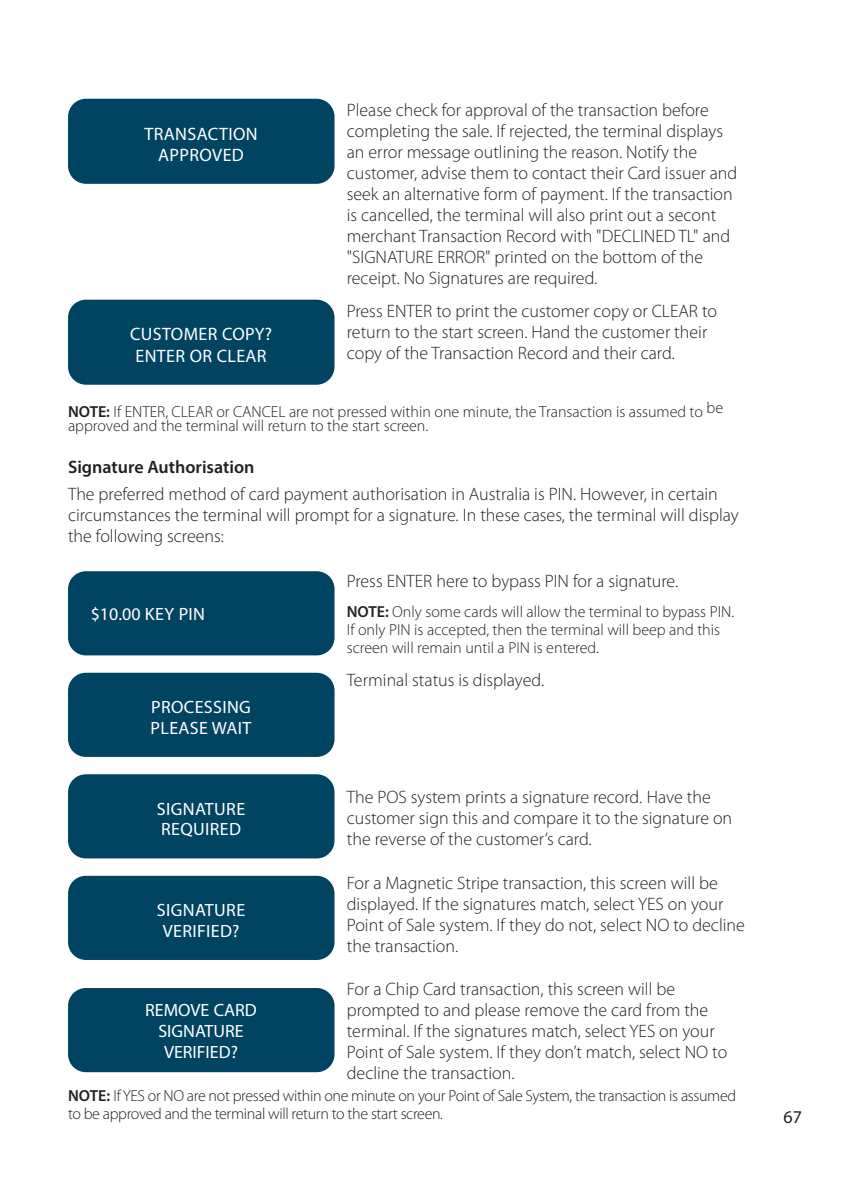
<style>
.page{position:relative;width:842px;height:1191px;background:#fff}
.page>*{position:absolute;margin:0;border:0;box-sizing:border-box;transform-origin:0 0}
.t1{font:300 18px/21px "Myriad Pro";color:#231f20}
.t2{font:18px/21px "Myriad Pro";letter-spacing:.02em;color:#fff;text-align:center}
.t3{font:600 18px "Myriad Pro";color:#231f20}
.t4{font:18px "Myriad Pro";color:#231f20}
.t5{font:17.8px/20.8px "Myriad Pro";letter-spacing:.02em;color:#fff}
.t6{font:17.8px/20.8px "Myriad Pro";color:#fff;text-align:center}
.t7{font:300 16px/18px "Myriad Pro";color:#231f20}
.t8{font:300 16px/18px "Myriad Pro";letter-spacing:-.02em;color:#231f20}
.s1{font-weight:600}
</style>
<div class="page">
<div style="left:68px;top:99px;width:266px;height:85px;background:#004462;border-radius:18px"></div>
<div style="left:68px;top:300px;width:266px;height:85px;background:#004462;border-radius:18px"></div>
<div style="left:68px;top:571px;width:266px;height:84px;background:#004462;border-radius:18px"></div>
<div style="left:68px;top:673px;width:266px;height:84px;background:#004462;border-radius:18px"></div>
<div style="left:68px;top:774px;width:266px;height:84px;background:#004462;border-radius:18px"></div>
<div style="left:68px;top:875px;width:266px;height:85px;background:#004462;border-radius:18px"></div>
<div style="left:68px;top:988px;width:266px;height:84px;background:#004462;border-radius:18px"></div>
<p class="t2" style="left:144px;top:123px;width:115px">TRANSACTION<br>APPROVED</p>
<p class="t1" style="left:347px;top:99px;width:392px">Please check for approval of the transaction before completing the sale. If rejected, the terminal displays an error message outlining the reason. Notify the customer, advise them to contact their Card issuer and seek an alternative form of payment. If the transaction is cancelled, the terminal will also print out a secont merchant Transaction Record with "DECLINED TL" and "SIGNATURE ERROR" printed on the bottom of the receipt. No Signatures are required.</p>
<p class="t1" style="left:347px;top:300px;width:372px">Press ENTER to print the customer copy or CLEAR to return to the start screen. Hand the customer their copy of the Transaction Record and their card.</p>
<p class="t7" style="left:68px;top:404px;width:656px;line-height:14px"><span class="s1">NOTE:</span> If ENTER, CLEAR or CANCEL are not pressed within one minute, the Transaction is assumed to be approved and the terminal will return to the start screen.</p>
<p class="t3" style="left:68px;top:455px;width:188px">Signature Authorisation</p>
<p class="t1" style="left:68px;top:483px;width:672px">The preferred method of card payment authorisation in Australia is PIN. However, in certain circumstances the terminal will prompt for a signature. In these cases, the terminal will display the following screens:</p>
<p class="t2" style="left:130px;top:324px;width:144px">CUSTOMER COPY?<br>ENTER OR CLEAR</p>
<p class="t5" style="left:91px;top:603px;width:116px">$10.00 KEY PIN</p>
<p class="t5" style="left:151px;top:696px;width:102px">PROCESSING<br>PLEASE WAIT</p>
<p class="t5" style="left:157px;top:798px;width:90px">SIGNATURE<br>REQUIRED</p>
<p class="t5" style="left:157px;top:899px;width:90px;text-align:center">SIGNATURE<br>VERIFIED?</p>
<p class="t1" style="left:347px;top:571px;width:333px">Press ENTER here to bypass PIN for a signature.</p>
<p class="t7" style="left:347px;top:602px;width:389px"><span class="s1">NOTE:</span> Only some cards will allow the terminal to bypass PIN.<br>If only PIN is accepted, then the terminal will beep and this screen will remain until a PIN is entered.</p>
<p class="t1" style="left:347px;top:669px;width:199px">Terminal status is displayed.</p>
<p class="t1" style="left:347px;top:786px;width:387px">The POS system prints a signature record. Have the customer sign this and compare it to the signature on the reverse of the customer’s card.</p>
<p class="t1" style="left:347px;top:872px;width:400px">For a Magnetic Stripe transaction, this screen will be displayed. If the signatures match, select YES on your Point of Sale system. If they do not, select NO to decline the transaction.</p>
<p class="t1" style="left:347px;top:978px;width:382px">For a Chip Card transaction, this screen will be prompted to and please remove the card from the terminal. If the signatures match, select YES on your Point of Sale system. If they don’t match, select NO to decline the transaction.</p>
<p class="t8" style="left:68px;top:1086px;width:670px"><span class="s1">NOTE:</span> If YES or NO are not pressed within one minute on your Point of Sale System, the transaction is assumed to be approved and the terminal will return to the start screen.</p>
<p class="t6" style="left:145px;top:999px;width:113px">REMOVE CARD<br>SIGNATURE<br>VERIFIED?</p>
<p class="t4" style="left:783px;top:1105px;width:20px">67</p>
</div>
